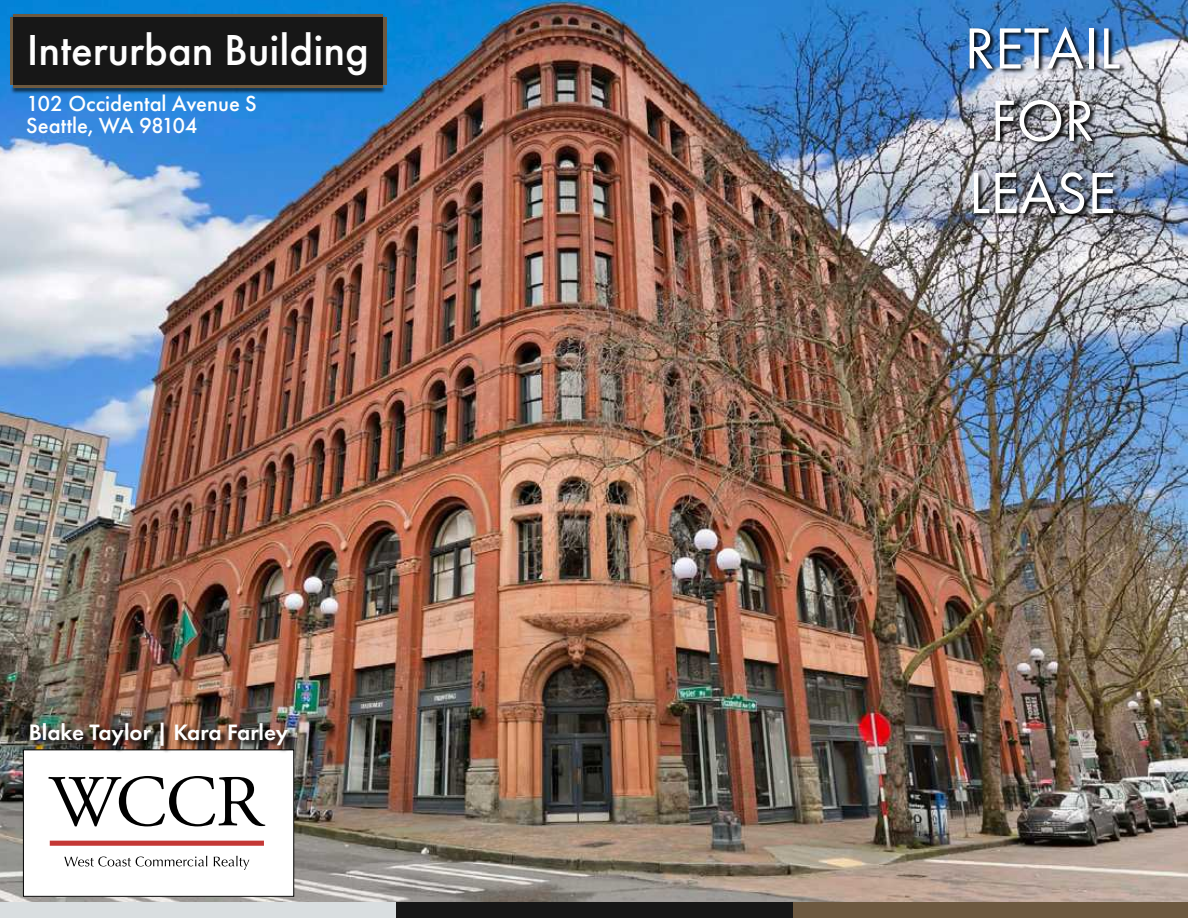
<style>
.page{position:relative;width:1188px;height:918px;background:#fff}
.page>*{position:absolute;margin:0;border:0;box-sizing:border-box;transform-origin:0 0}
.t1{font:60.15px/72.3px "Futura PT";color:#fff;text-align:center}
.t2{font:500 45px "Futura PT";color:#fff}
.t3{font:600 23.1px "Futura PT";color:#fff}
.t4{font:500 22.65px/22.5px "Futura PT";color:#fff}
</style>
<div class="page">
<img style="left:0;top:0;width:1188px;height:903px">
<img style="left:968px;top:26px;width:158px;height:194px">
<div style="left:0;top:903px;width:396px;height:15px;background:#d9dee0"></div>
<div style="left:792px;top:903px;width:396px;height:15px;background:#6d5940"></div>
<div style="left:396px;top:903px;width:396px;height:15px;background:#171717"></div>
<div style="left:10px;top:84px;width:376px;height:11px;background:#000;opacity:.75"></div>
<hr style="left:13px;top:84px;width:370px;height:4px;background:#6d5940">
<div style="left:10px;top:13px;width:376px;height:11px;background:#000;opacity:.75"></div>
<svg style="left:13px;top:14px;width:370px;height:4px"></svg>
<div style="left:13px;top:18px;width:370px;height:67px;background:#171717"></div>
<div style="left:23px;top:750px;width:271px;height:146px;background:#fff"></div>
<div style="left:23px;top:750px;width:271px;height:147px;border:1px solid #000"></div>
<svg style="left:48px;top:776px;width:217px;height:50px"></svg>
<div style="left:50px;top:841px;width:214px;height:5px;background:#c43835"></div>
<svg style="left:64px;top:856px;width:185px;height:14px"></svg>
<img style="left:31px;top:723px;width:266px;height:31px">
<h2 class="t2" style="left:27px;top:23px;width:344px">Interurban Building</h2>
<p class="t4" style="left:26px;top:92px;width:232px">102 Occidental Avenue S<br>Seattle, WA 98104</p>
<p class="t3" style="left:29px;top:717px;width:261px">Blake Taylor | Kara Farley</p>
<h1 class="t1" style="left:964px;top:12px;width:158px">RETAIL<br>FOR<br>LEASE</h1>
</div>
